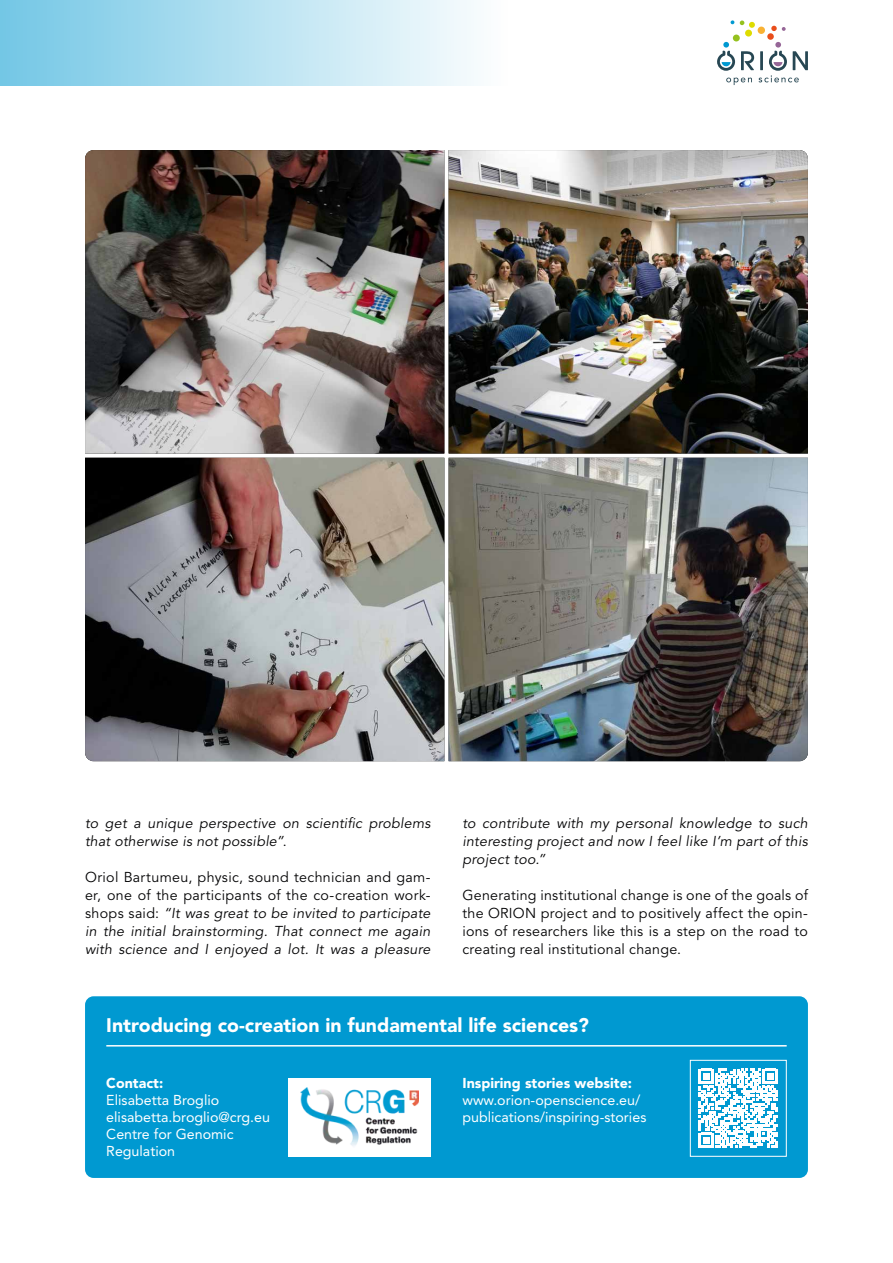
<style>
.page{position:relative;width:893px;height:1263px;background:#fff}
.page>*{position:absolute;margin:0;border:0;box-sizing:border-box;transform-origin:0 0}
.t1{font:900 19.5px "Avenir LT Std";color:#fff}
.t2{font:italic 14.25px/18px "Avenir LT Std";letter-spacing:.02em;color:#020203;text-align:justify}
.t3{font:14.25px/18px "Avenir LT Std";letter-spacing:.015em;color:#020203;text-align:justify}
.t4{font:14.25px/17.1px "Avenir LT Std";color:#fff}
.t5{font:900 14.25px "Avenir LT Std";color:#fff}
.s1{font-style:normal}
</style>
<div class="page">
<svg style="left:0;top:0;width:474px;height:86px;background:#b3e0f0"></svg>
<svg style="left:717px;top:20px;width:91px;height:65px"></svg>
<div style="left:85px;top:996px;width:723px;height:182px;background:#0099d1;border-radius:9px"></div>
<hr style="left:106px;top:1045px;width:681px;height:1px;background:#fff">
<img style="left:85px;top:150px;width:359px;height:303px">
<img style="left:85px;top:458px;width:359px;height:303px">
<img style="left:449px;top:150px;width:359px;height:303px">
<img style="left:449px;top:458px;width:359px;height:303px">
<svg style="left:699px;top:1069px;width:79px;height:79px"></svg>
<div style="left:690px;top:1060px;width:97px;height:97px;border:1px solid #fff"></div>
<div style="left:288px;top:1078px;width:143px;height:79px;background:#fff"></div>
<img style="left:300px;top:1088px;width:119px;height:58px">
<p class="t2" style="left:85px;top:815px;width:347px">to get a unique perspective on scientific problems that otherwise is not possible”<span class="s1">.</span></p>
<p class="t2" style="left:85px;top:868px;width:347px"><span class="s1">Oriol Bartumeu, physic, sound technician and gam&shy;er, one of the participants of the co-creation work&shy;shops said:</span> “It was great to be invited to participate in the initial brainstorming. That connect me again with science and I enjoyed a lot. It was a pleasure</p>
<p class="t2" style="left:462px;top:814px;width:347px">to contribute with my personal knowledge to such interesting project and now I feel like I’m part of this project too.”</p>
<p class="t3" style="left:462px;top:886px;width:347px">Generating institutional change is one of the goals of the ORION project and to positively affect the opin&shy;ions of researchers like this is a step on the road to creating real institutional change.</p>
<h1 class="t1" style="left:106px;top:1014px;width:484px">Introducing co-creation in fundamental life sciences?</h1>
<p class="t5" style="left:106px;top:1074px;width:58px">Contact:</p>
<p class="t4" style="left:106px;top:1091px;width:165px">Elisabetta Broglio elisabetta.broglio@crg.eu<br>Centre for Genomic<br>Regulation</p>
<p class="t5" style="left:462px;top:1074px;width:171px">Inspiring stories website:</p>
<p class="t4" style="left:462px;top:1091px;width:185px">www.orion-openscience.eu/ publications/inspiring-stories</p>
</div>
